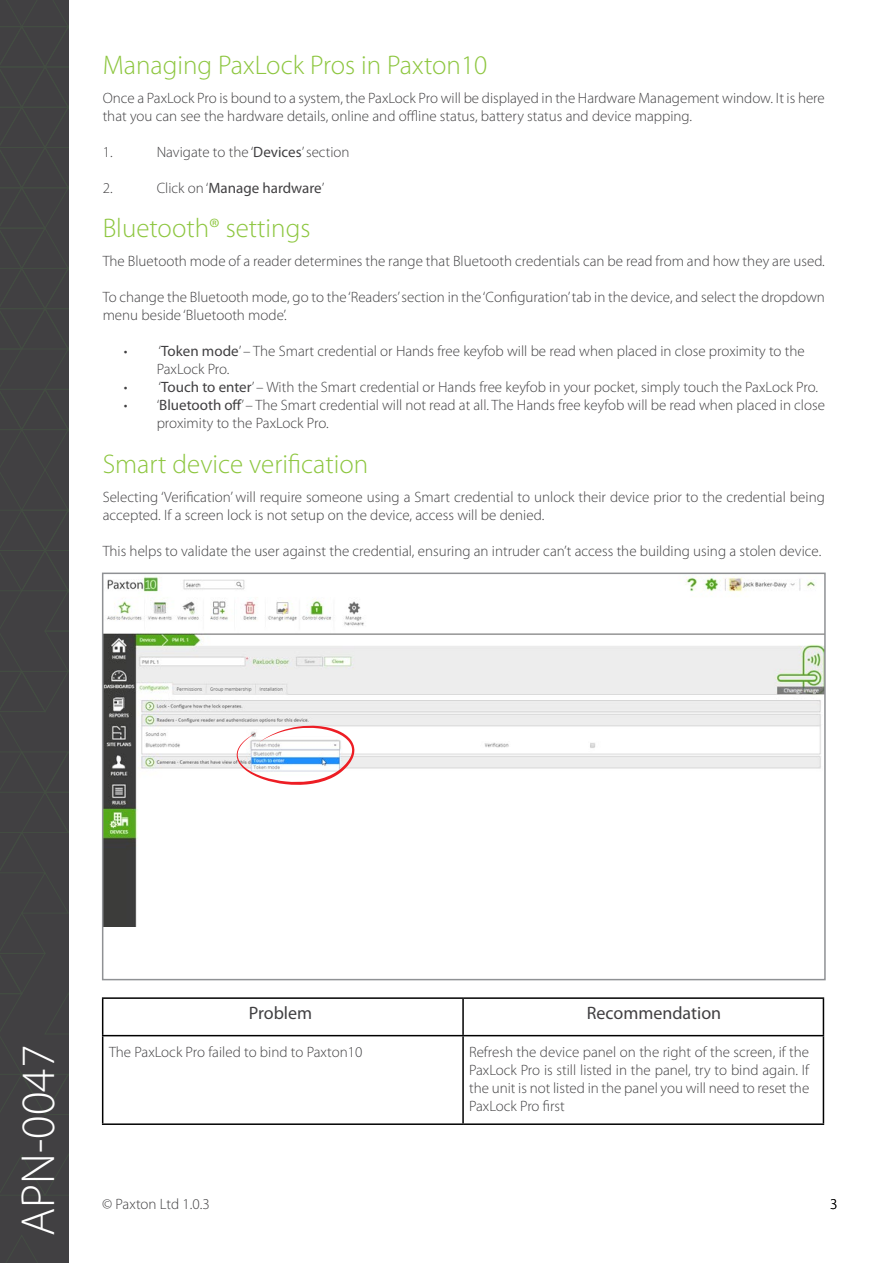
<style>
.page{position:relative;width:893px;height:1263px;background:#fff}
.page>*{position:absolute;margin:0;border:0;box-sizing:border-box;transform-origin:0 0}
.t1{font:300 48px "Myriad Pro";color:#fff}
.t2{font:300 27px "Myriad Pro";color:#8dc63f}
.t3{font:18px "Myriad Pro";color:#414042}
.t4{font:300 15px/18px "Myriad Pro";color:#414042}
.t5{font:15px "Myriad Pro";color:#414042}
.t6{font:300 15px "Myriad Pro";color:#000}
.s1{font-weight:400}
.s2{font-weight:300}
</style>
<div class="page">
<div style="left:0;top:0;width:69px;height:1263px;background:#414042"></div>
<svg style="left:7px;top:1235px;width:31px;height:28px"></svg>
<svg style="left:0;top:0;width:68px;height:1196px"></svg>
<img style="left:105px;top:577px;width:718px;height:349px">
<div style="left:102px;top:573px;width:724px;height:407px;border:2px solid #8f9194"></div>
<svg style="left:237px;top:725px;width:117px;height:60px"></svg>
<hr style="left:102px;top:997px;width:361px;height:2px;background:#000">
<hr style="left:102px;top:999px;width:1px;height:36px;background:#000">
<hr style="left:463px;top:997px;width:361px;height:2px;background:#000">
<hr style="left:462px;top:999px;width:2px;height:36px;background:#000">
<hr style="left:823px;top:999px;width:1px;height:36px;background:#000">
<hr style="left:102px;top:1035px;width:361px;height:1px;background:#000">
<hr style="left:102px;top:1036px;width:1px;height:87px;background:#000">
<hr style="left:463px;top:1035px;width:361px;height:1px;background:#000">
<hr style="left:462px;top:1036px;width:2px;height:87px;background:#000">
<hr style="left:823px;top:1036px;width:1px;height:87px;background:#000">
<hr style="left:102px;top:1123px;width:361px;height:2px;background:#000">
<hr style="left:463px;top:1123px;width:361px;height:2px;background:#000">
<h2 class="t2" style="left:103px;top:49px;width:386px">Managing PaxLock Pros in Paxton10</h2>
<p class="t4" style="left:103px;top:88px;width:724px">Once a PaxLock Pro is bound to a system, the PaxLock Pro will be displayed in the Hardware Management window. It is here that you can see the hardware details, online and offline status, battery status and device mapping.</p>
<p class="t4" style="left:103px;top:142px;width:11px">1.</p>
<p class="t4" style="left:157px;top:142px;width:194px">Navigate to the ‘<span class="s1">Devices</span>’ section</p>
<p class="t4" style="left:103px;top:178px;width:11px">2.</p>
<p class="t5" style="left:157px;top:178px;width:169px"><span class="s2">Click on ‘</span>Manage hardware<span class="s2">’</span></p>
<h2 class="t2" style="left:103px;top:212px;width:209px">Bluetooth® settings</h2>
<p class="t4" style="left:103px;top:251px;width:724px">The Bluetooth mode of a reader determines the range that Bluetooth credentials can be read from and how they are used.</p>
<p class="t4" style="left:103px;top:287px;width:724px">To change the Bluetooth mode, go to the ‘Readers’ section in the ‘Configuration’ tab in the device, and select the dropdown menu beside ‘Bluetooth mode’.</p>
<p class="t4" style="left:157px;top:341px;width:650px;text-indent:-33px">• ‘<span class="s1">Token mode</span>’ – The Smart credential or Hands free keyfob will be read when placed in close proximity to the<br>PaxLock Pro.</p>
<p class="t4" style="left:124px;top:377px;width:696px">• ‘<span class="s1">Touch to enter</span>’ – With the Smart credential or Hands free keyfob in your pocket, simply touch the PaxLock Pro.</p>
<p class="t4" style="left:157px;top:395px;width:670px;text-indent:-33px">• ‘<span class="s1">Bluetooth off</span>’ – The Smart credential will not read at all. The Hands free keyfob will be read when placed in close proximity to the PaxLock Pro.</p>
<h2 class="t2" style="left:103px;top:448px;width:267px">Smart device verification</h2>
<p class="t4" style="left:103px;top:487px;width:724px">Selecting ‘Verification’ will require someone using a Smart credential to unlock their device prior to the credential being accepted. If a screen lock is not setup on the device, access will be denied.</p>
<p class="t4" style="left:103px;top:541px;width:720px">This helps to validate the user against the credential, ensuring an intruder can’t access the building using a stolen device.</p>
<h1 class="t1" style="left:9px;top:1236px;width:192px;rotate:-90deg">APN-0047</h1>
<p class="t3" style="left:249px;top:1002px;width:65px">Problem</p>
<p class="t3" style="left:587px;top:1002px;width:136px">Recommendation</p>
<p class="t4" style="left:109px;top:1043px;width:255px">The PaxLock Pro failed to bind to Paxton10</p>
<p class="t4" style="left:469px;top:1043px;width:342px;text-align:justify">Refresh the device panel on the right of the screen, if the PaxLock Pro is still listed in the panel, try to bind again. If the unit is not listed in the panel you will need to reset the PaxLock Pro first</p>
<p class="t4" style="left:102px;top:1195px;width:109px">© Paxton Ltd 1.0.3</p>
<p class="t6" style="left:830px;top:1195px;width:9px">3</p>
</div>
